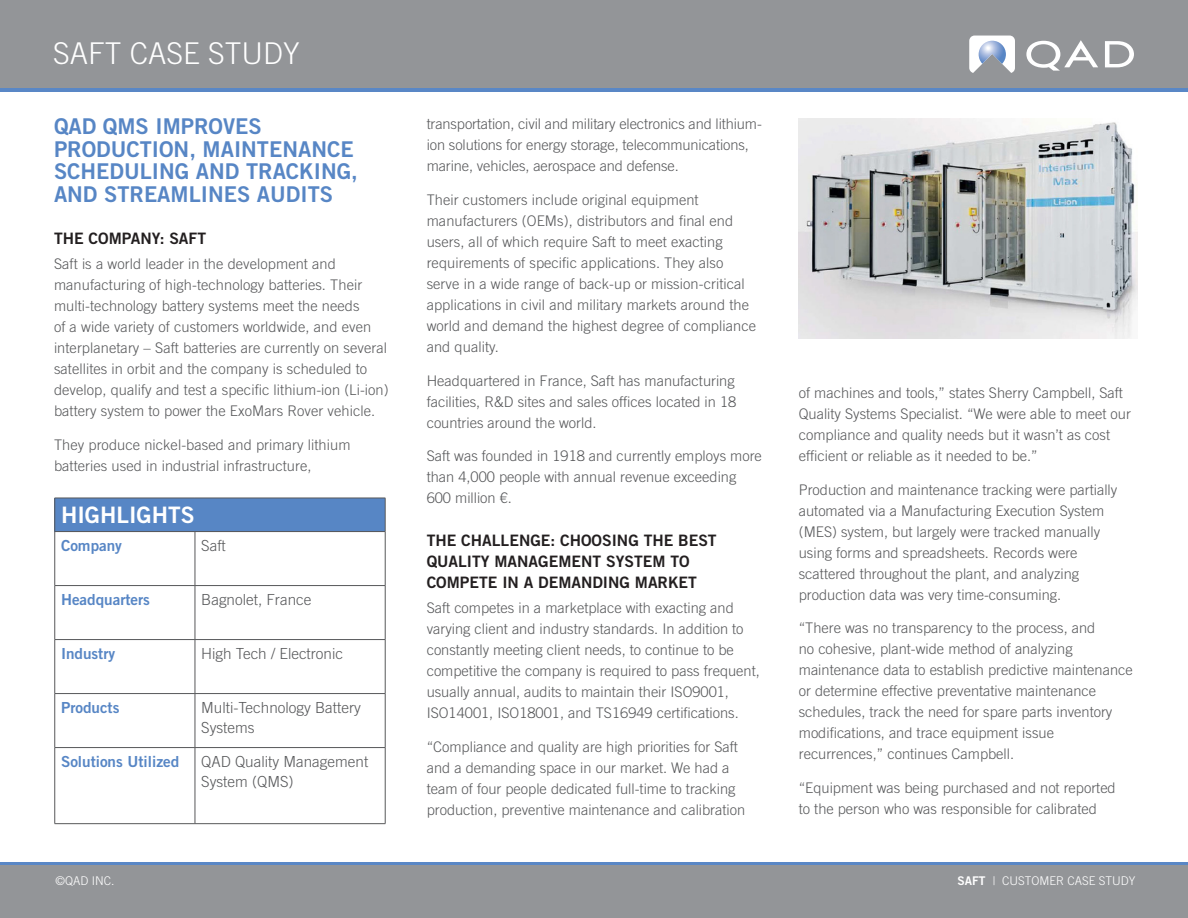
<style>
.page{position:relative;width:1188px;height:918px;background:#fff}
.page>*{position:absolute;margin:0;border:0;box-sizing:border-box;transform-origin:0 0}
.t1{font:300 30px "Trade Gothic LT Std";color:#fff}
.t2{font:22.65px "Trade Gothic LT Std Bd 2";color:#fff}
.t3{font:21.75px/22.5px "Trade Gothic LT Std Bd 2";color:#5786c5}
.Sub_Head{font:15.75px/21px "Trade Gothic LT Std Bd 2";color:#231f20}
.Standard_Text{font:300 15.3px/19.5px "Trade Gothic LT Std";color:#57585a}
.t4{font:15.3px "Trade Gothic LT Std Bd 2";color:#5786c5}
.Standard_Text-2{font:300 14.7px/21px "Trade Gothic LT Std";color:#57585a}
.t5{font:300 12px "Trade Gothic LT Std";color:#fff}
.s1{font-family:"Trade Gothic LT Std Bd 2";font-weight:400}
</style>
<div class="page">
<div style="left:55px;top:498px;width:330px;height:34px;background:#5786c5"></div>
<hr style="left:55px;top:498px;width:140px;height:1px;background:#57585a">
<hr style="left:55px;top:498px;width:1px;height:33px;background:#57585a">
<hr style="left:195px;top:498px;width:190px;height:1px;background:#57585a">
<hr style="left:385px;top:498px;width:1px;height:33px;background:#57585a">
<hr style="left:55px;top:531px;width:140px;height:1px;background:#57585a">
<hr style="left:55px;top:532px;width:1px;height:53px;background:#57585a">
<hr style="left:195px;top:531px;width:190px;height:1px;background:#57585a">
<hr style="left:195px;top:532px;width:1px;height:53px;background:#57585a">
<hr style="left:385px;top:532px;width:1px;height:53px;background:#57585a">
<hr style="left:55px;top:585px;width:140px;height:1px;background:#57585a">
<hr style="left:55px;top:586px;width:1px;height:53px;background:#57585a">
<hr style="left:195px;top:585px;width:190px;height:1px;background:#57585a">
<hr style="left:195px;top:586px;width:1px;height:53px;background:#57585a">
<hr style="left:385px;top:586px;width:1px;height:53px;background:#57585a">
<hr style="left:55px;top:639px;width:140px;height:1px;background:#57585a">
<hr style="left:55px;top:640px;width:1px;height:53px;background:#57585a">
<hr style="left:195px;top:639px;width:190px;height:1px;background:#57585a">
<hr style="left:195px;top:640px;width:1px;height:53px;background:#57585a">
<hr style="left:385px;top:640px;width:1px;height:53px;background:#57585a">
<hr style="left:55px;top:693px;width:140px;height:1px;background:#57585a">
<hr style="left:55px;top:694px;width:1px;height:53px;background:#57585a">
<hr style="left:195px;top:693px;width:190px;height:1px;background:#57585a">
<hr style="left:195px;top:694px;width:1px;height:53px;background:#57585a">
<hr style="left:385px;top:694px;width:1px;height:53px;background:#57585a">
<hr style="left:55px;top:747px;width:140px;height:1px;background:#57585a">
<hr style="left:55px;top:748px;width:1px;height:75px;background:#57585a">
<hr style="left:195px;top:747px;width:190px;height:1px;background:#57585a">
<hr style="left:195px;top:748px;width:1px;height:75px;background:#57585a">
<hr style="left:385px;top:748px;width:1px;height:75px;background:#57585a">
<hr style="left:55px;top:823px;width:140px;height:1px;background:#57585a">
<hr style="left:195px;top:823px;width:190px;height:1px;background:#57585a">
<img style="left:799px;top:119px;width:338px;height:220px">
<div style="left:0;top:862px;width:1188px;height:17px;background:#5987c6"></div>
<div style="left:0;top:865px;width:1188px;height:53px;background:#939598"></div>
<div style="left:0;top:75px;width:1188px;height:17px;background:#5987c6"></div>
<div style="left:0;top:0;width:1188px;height:88px;background:#939598"></div>
<svg style="left:1105px;top:41px;width:29px;height:26px"></svg>
<svg style="left:1026px;top:40px;width:72px;height:31px"></svg>
<svg style="left:969px;top:36px;width:46px;height:37px"></svg>
<h1 class="t1" style="left:53px;top:36px;width:248px">SAFT CASE STUDY</h1>
<p class="t3" style="left:54px;top:115px;width:305px">QAD QMS IMPROVES<br>PRODUCTION, MAINTENANCE<br>SCHEDULING AND TRACKING,<br>AND STREAMLINES AUDITS</p>
<p class="Sub_Head" style="left:54px;top:228px;width:154px">THE COMPANY: SAFT</p>
<p class="Standard_Text-2" style="left:54px;top:253px;width:336px">Saft is a world leader in the development and manufacturing of high-technology batteries. Their multi-technology battery systems meet the needs<br>of a wide variety of customers worldwide, and even interplanetary – Saft batteries are currently on several satellites in orbit and the company is scheduled to develop, qualify and test a specific lithium-ion (Li-ion) battery system to power the ExoMars Rover vehicle.</p>
<p class="Standard_Text-2" style="left:54px;top:434px;width:298px">They produce nickel-based and primary lithium batteries used in industrial infrastructure,</p>
<p class="t2" style="left:61px;top:501px;width:135px">HIGHLIGHTS</p>
<p class="t4" style="left:61px;top:536px;width:63px">Company</p>
<p class="Standard_Text" style="left:201px;top:536px;width:26px">Saft</p>
<p class="t4" style="left:61px;top:590px;width:91px">Headquarters</p>
<p class="Standard_Text" style="left:201px;top:590px;width:112px">Bagnolet, France</p>
<p class="t4" style="left:61px;top:644px;width:56px">Industry</p>
<p class="Standard_Text" style="left:201px;top:644px;width:143px">High Tech / Electronic</p>
<p class="t4" style="left:61px;top:698px;width:60px">Products</p>
<p class="Standard_Text" style="left:201px;top:698px;width:161px">Multi-Technology Battery<br>Systems</p>
<p class="t4" style="left:61px;top:752px;width:120px">Solutions Utilized</p>
<p class="Standard_Text" style="left:201px;top:752px;width:169px">QAD Quality Management<br>System (QMS)</p>
<p class="Standard_Text-2" style="left:427px;top:113px;width:337px">transportation, civil and military electronics and lithium&shy;ion solutions for energy storage, telecommunications, marine, vehicles, aerospace and defense.</p>
<p class="Standard_Text-2" style="left:427px;top:189px;width:331px">Their customers include original equipment manufacturers (OEMs), distributors and final end users, all of which require Saft to meet exacting requirements of specific applications. They also serve in a wide range of back-up or mission-critical applications in civil and military markets around the world and demand the highest degree of compliance and quality.</p>
<p class="Standard_Text-2" style="left:427px;top:370px;width:311px;text-align:justify">Headquartered in France, Saft has manufacturing facilities, R&amp;D sites and sales offices located in 18 countries around the world.</p>
<p class="Standard_Text-2" style="left:427px;top:445px;width:337px">Saft was founded in 1918 and currently employs more than 4,000 people with annual revenue exceeding<br>600 million €.</p>
<p class="Sub_Head" style="left:427px;top:529px;width:292px">THE CHALLENGE: CHOOSING THE BEST<br>QUALITY MANAGEMENT SYSTEM TO<br>COMPETE IN A DEMANDING MARKET</p>
<p class="Standard_Text-2" style="left:427px;top:597px;width:335px">Saft competes in a marketplace with exacting and varying client and industry standards. In addition to constantly meeting client needs, to continue to be competitive the company is required to pass frequent, usually annual, audits to maintain their ISO9001, ISO14001, ISO18001, and TS16949 certifications.</p>
<p class="Standard_Text-2" style="left:427px;top:736px;width:320px">“Compliance and quality are high priorities for Saft and a demanding space in our market. We had a team of four people dedicated full-time to tracking production, preventive maintenance and calibration</p>
<p class="Standard_Text-2" style="left:799px;top:382px;width:334px">of machines and tools,” states Sherry Campbell, Saft Quality Systems Specialist. “We were able to meet our compliance and quality needs but it wasn’t as cost efficient or reliable as it needed to be.”</p>
<p class="Standard_Text-2" style="left:799px;top:479px;width:320px">Production and maintenance tracking were partially automated via a Manufacturing Execution System (MES) system, but largely were tracked manually using forms and spreadsheets. Records were scattered throughout the plant, and analyzing production data was very time-consuming.</p>
<p class="Standard_Text-2" style="left:799px;top:617px;width:335px">“There was no transparency to the process, and<br>no cohesive, plant-wide method of analyzing maintenance data to establish predictive maintenance or determine effective preventative maintenance schedules, track the need for spare parts inventory modifications, and trace equipment issue recurrences,” continues Campbell.</p>
<p class="Standard_Text-2" style="left:799px;top:777px;width:318px">“Equipment was being purchased and not reported to the person who was responsible for calibrated</p>
<p class="t5" style="left:56px;top:873px;width:60px">©QAD INC.</p>
<p class="t5" style="left:957px;top:873px;width:180px"><span class="s1">SAFT</span> | CUSTOMER CASE STUDY</p>
</div>
